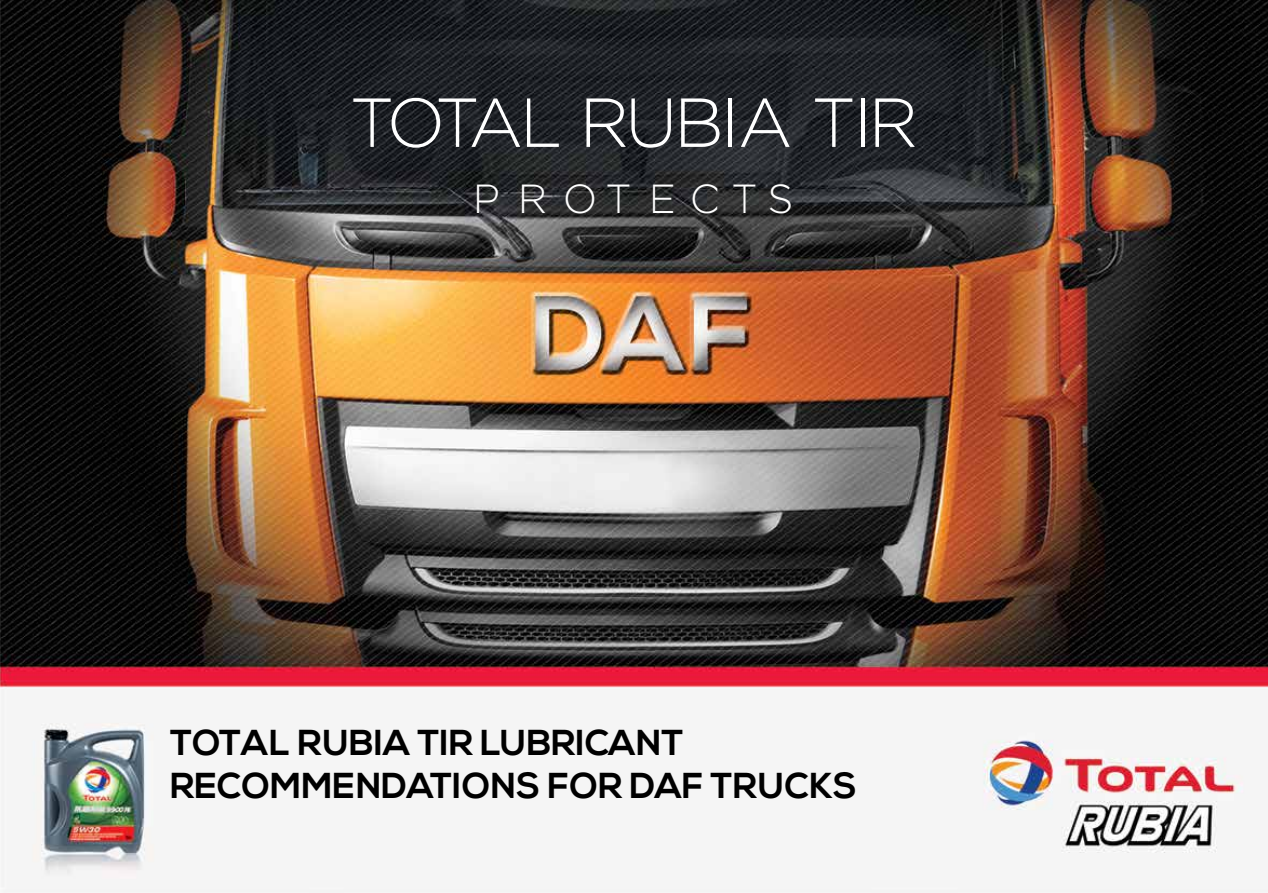
<style>
.page{position:relative;width:1268px;height:893px;background:#fff}
.page>*{position:absolute;margin:0;border:0;box-sizing:border-box;transform-origin:0 0}
.t1{font:300 69px "Regencie";letter-spacing:.025em;color:#fff}
.t2{font:300 40.5px "Regencie";letter-spacing:.4em;color:#fff}
.t3{font:700 36px/43.2px "Nexa";color:#000}
</style>
<div class="page">
<img style="left:0;top:0;width:1267px;height:893px">
<h1 class="t1" style="left:351px;top:78px;width:567px">TOTAL RUBIA TIR</h1>
<p class="t2" style="left:475px;top:173px;width:319px">PROTECTS</p>
<p class="t3" style="left:170px;top:722px;width:688px">TOTAL RUBIA TIR LUBRICANT<br>RECOMMENDATIONS FOR DAF TRUCKS</p>
</div>
